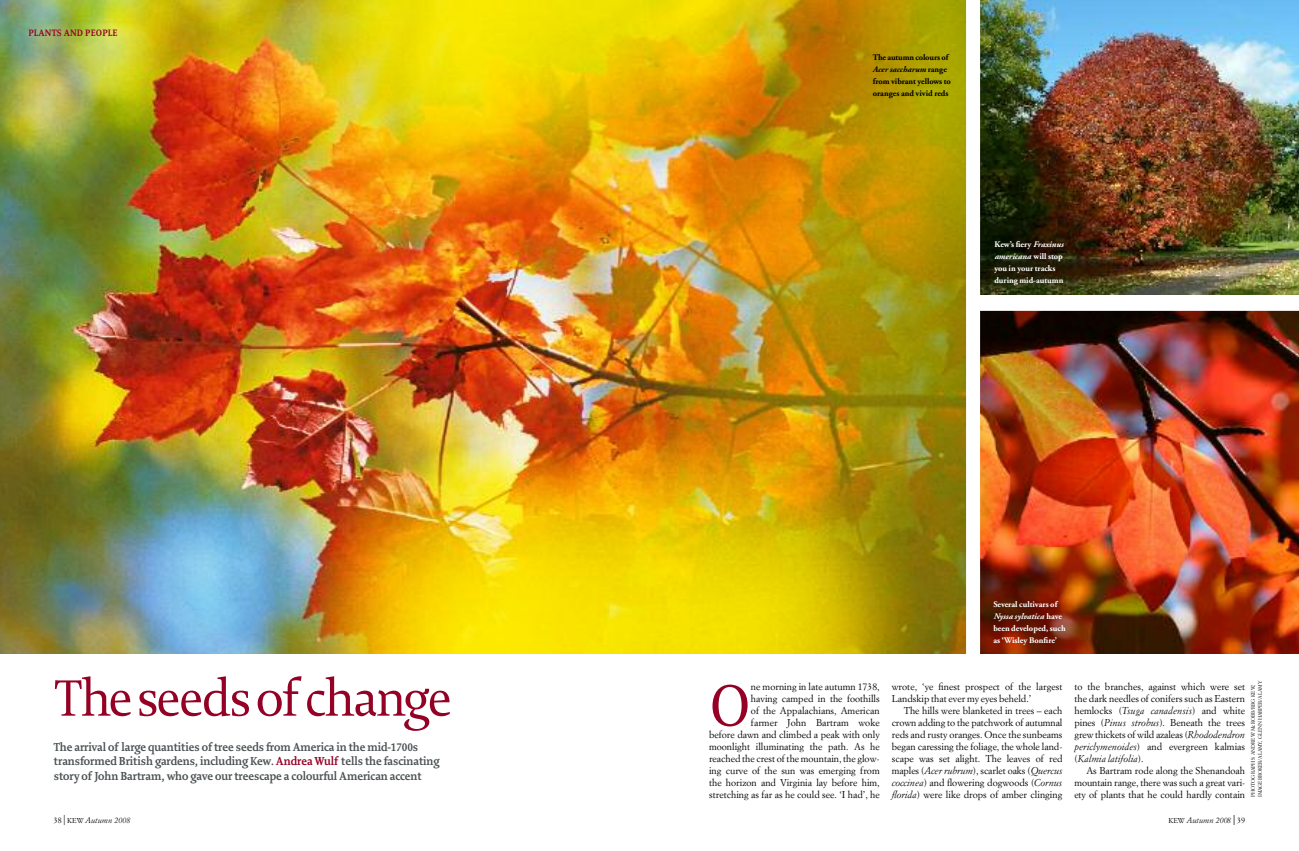
<style>
.page{position:relative;width:1299px;height:851px;background:#fff}
.page>*{position:absolute;margin:0;border:0;box-sizing:border-box;transform-origin:0 0}
.t1{font:62.8px "Enigma";color:#950124}
.t2{font:55px "Enigma";letter-spacing:-.03em;color:#950124;scale:.95 1}
.t3{font:700 12.5px/14.5px "Enigma";letter-spacing:-.01em;color:#4a5052;scale:.96 1}
.t4{font:700 10px "Enigma";letter-spacing:.01em;color:#950124;scale:.96 1}
.t5{font:9.8px/12px "Simoncini Garamond";color:#000;text-align:justify}
.t6{font:700 8.5px/12px "Adobe Garamond";color:#fff}
.t7{font:700 8.5px/12px "Adobe Garamond";letter-spacing:-.005em;color:#000}
.t8{font:italic 8px "Simoncini Garamond";color:#000}
.t9{font:5px/7px "Simoncini Garamond";letter-spacing:-.02em;color:#000}
.s1{font-family:"Enigma SC"}
.s2{color:#950124}
.s3{font-style:italic}
.s4{font-style:normal}
.s5{font-family:"Helvetica";font-style:normal;font-size:14px}
.s6{font-style:normal;font-size:7px}
</style>
<div class="page">
<img style="left:980px;top:0;width:318px;height:295px">
<img style="left:0;top:0;width:966px;height:653px">
<img style="left:980px;top:311px;width:318px;height:342px">
<p class="t4" style="left:28px;top:29px;width:94px">PLANTS AND PEOPLE</p>
<h2 class="t2" style="left:54px;top:680px;width:420px">Theseedsof change</h2>
<p class="t3" style="left:54px;top:741px;width:403px">The arrival of large quantities of tree seeds from America in the mid-<span class="s1">1700</span>s transformed British gardens, including Kew. <span class="s2">Andrea Wulf</span> tells the fascinating story of John Bartram, who gave our treescape a colourful American accent</p>
<p class="t7" style="left:872px;top:52px;width:80px">The autumn colours of<br><span class="s3">Acer saccharum</span> range from vibrant yellows to oranges and vivid reds</p>
<p class="t6" style="left:994px;top:239px;width:71px">Kew’s fiery <span class="s3">Fraxinus americana</span> will stop you in your tracks during mid-autumn</p>
<p class="t6" style="left:993px;top:599px;width:74px">Several cultivars of<br><span class="s3">Nyssa sylvatica</span> have been developed, such as ‘Wisley Bonfire’</p>
<p class="t5" style="left:709px;top:680px;width:172px;text-align:right">ne morning in late autumn 1738,<br>having camped in the foothills<br>of the Appalachians, American<br>farmer John Bartram woke<br>before dawn and climbed a peak with only moonlight illuminating the path. As he reached the crest of the mountain, the glow&shy;ing curve of the sun was emerging from the horizon and Virginia lay before him, stretching as far as he could see. ‘I had’, he</p>
<h1 class="t1" style="left:709px;top:685px;width:43px">O</h1>
<p class="t5" style="left:891px;top:680px;width:172px">wrote, ‘ye finest prospect of the largest<br>Landskip that ever my eyes beheld.’</p>
<p class="t5" style="left:891px;top:704px;width:172px;text-indent:12px">The hills were blanketed in trees – each crown adding to the patchwork of autumnal reds and rusty oranges. Once the sunbeams began caressing the foliage, the whole land&shy;scape was set alight. The leaves of red maples (<span class="s3">Acer rubrum</span>), scarlet oaks (<span class="s3">Quercus coccinea</span>) and flowering dogwoods (<span class="s3">Cornus florida</span>) were like drops of amber clinging</p>
<p class="t9" style="left:1249px;top:797px;width:118px;rotate:-90deg">PHOTOGRAPHS: ANDREW McROBB/RBG KEW,<br>IMAGEBROKER/ALAMY, GLENN HARPER/ALAMY</p>
<p class="t5" style="left:1074px;top:680px;width:172px">to the branches, against which were set the dark needles of conifers such as Eastern hemlocks (<span class="s3">Tsuga canadensis</span>) and white pines (<span class="s3">Pinus strobus</span>). Beneath the trees grew thickets of wild azaleas (<span class="s3">Rhododendron periclymenoides</span>) and evergreen kalmias (<span class="s3">Kalmia latifolia</span>).</p>
<p class="t5" style="left:1074px;top:764px;width:172px;text-indent:12px">As Bartram rode along the Shenandoah mountain range, there was such a great vari&shy;ety of plants that he could hardly contain</p>
<p class="t8" style="left:54px;top:816px;width:78px"><span class="s4">38</span> <span class="s5">l</span> <span class="s6">KEW</span> Autumn 2008</p>
<p class="t8" style="left:1168px;top:816px;width:78px"><span class="s6">KEW</span> Autumn 2008 <span class="s5">l</span> <span class="s4">39</span></p>
</div>
